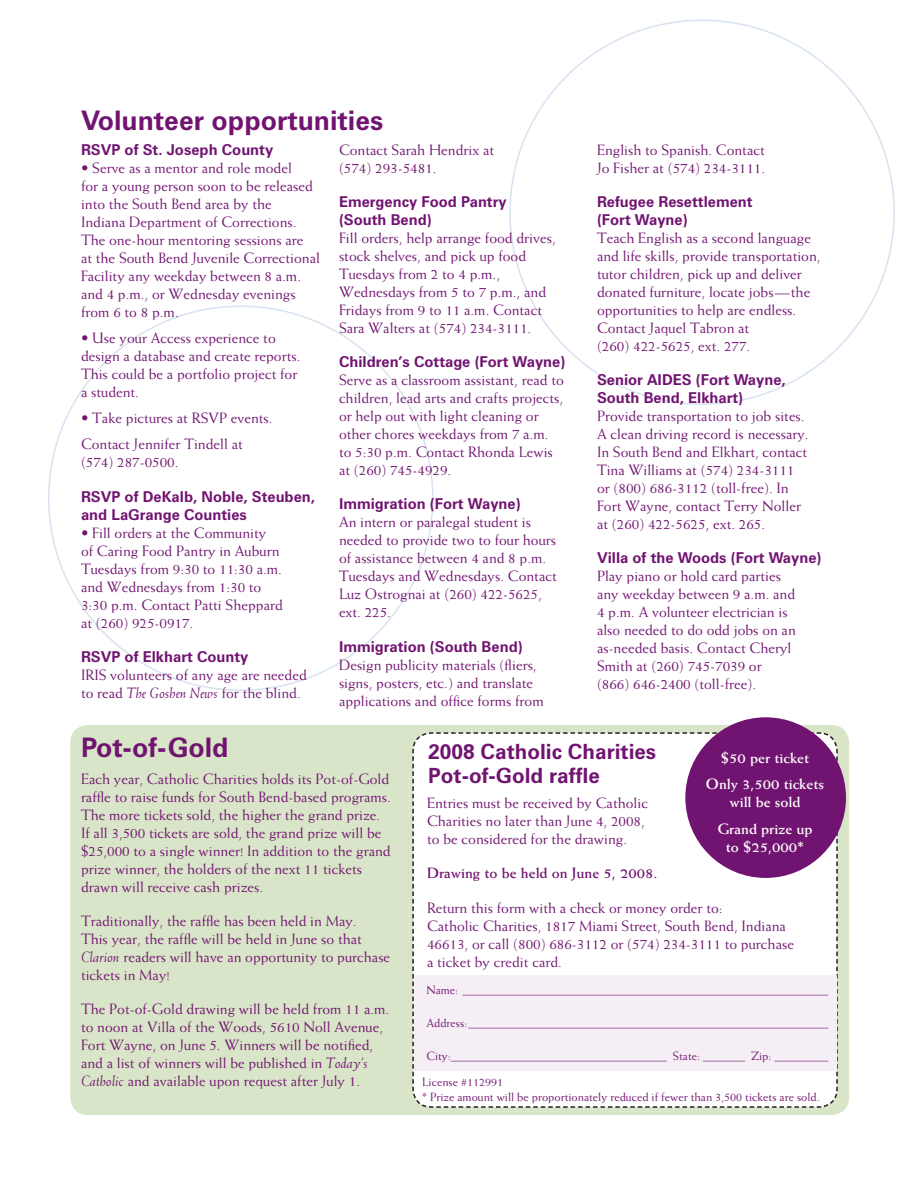
<style>
.page{position:relative;width:918px;height:1188px;background:#fff}
.page>*{position:absolute;margin:0;border:0;box-sizing:border-box;transform-origin:0 0}
.t1{font:700 27px "Zurich BT";color:#711471}
.t2{font:700 21px/23.4px "Zurich BT";color:#711471}
.t3{font:15px/18px "Weiss";color:#711471}
.t4{font:700 15px/18px "Zurich BT";color:#711471}
.t5{font:700 15px/26.1px "Weiss";color:#fff;text-align:center}
.t6{font:700 15px "Weiss";color:#711471}
.t7{font:12px/15px "Weiss";color:#711471}
.s1{font-style:italic}
</style>
<div class="page">
<div style="left:70px;top:725px;width:779px;height:390px;background:#d9e5c8;border-radius:18px"></div>
<div style="left:412px;top:732px;width:426px;height:376px;background:#fff"></div>
<div style="left:685px;top:717px;width:161px;height:161px;background:#711471;border-radius:50%"></div>
<div style="left:414px;top:975px;width:423px;height:96px;background:#f5eff5"></div>
<h1 class="t1" style="left:81px;top:104px;width:304px">Volunteer opportunities</h1>
<p class="t4" style="left:81px;top:141px;width:194px">RSVP of St. Joseph County</p>
<p class="t3" style="left:81px;top:159px;width:241px">• Serve as a mentor and role model<br>for a young person soon to be released into the South Bend area by the<br>Indiana Department of Corrections.<br>The one-hour mentoring sessions are<br>at the South Bend Juvenile Correctional<br>Facility any weekday between 8 a.m. and 4 p.m., or Wednesday evenings from 6 to 8 p.m.</p>
<p class="t3" style="left:81px;top:329px;width:221px">• Use your Access experience to design a database and create reports.<br>This could be a portfolio project for a student.</p>
<p class="t3" style="left:81px;top:405px;width:193px;line-height:26.1px">• Take pictures at RSVP events.<br>Contact Jennifer Tindell at</p>
<p class="t3" style="left:81px;top:453px;width:99px">(574) 287-0500.</p>
<p class="t4" style="left:81px;top:487px;width:236px">RSVP of DeKalb, Noble, Steuben, and LaGrange Counties</p>
<p class="t3" style="left:81px;top:523px;width:203px">• Fill orders at the Community<br>of Caring Food Pantry in Auburn<br>Tuesdays from 9:30 to 11:30 a.m. and Wednesdays from 1:30 to<br>3:30 p.m. Contact Patti Sheppard at (260) 925-0917.</p>
<p class="t4" style="left:81px;top:647px;width:169px">RSVP of Elkhart County</p>
<p class="t3" style="left:81px;top:666px;width:227px">IRIS volunteers of any age are needed to read <span class="s1">The Goshen News</span> for the blind.</p>
<p class="t3" style="left:339px;top:141px;width:157px">Contact Sarah Hendrix at (574) 293-5481.</p>
<p class="t4" style="left:339px;top:193px;width:169px">Emergency Food Pantry (South Bend)</p>
<p class="t3" style="left:339px;top:229px;width:218px">Fill orders, help arrange food drives, stock shelves, and pick up food<br>Tuesdays from 2 to 4 p.m.,<br>Wednesdays from 5 to 7 p.m., and<br>Fridays from 9 to 11 a.m. Contact<br>Sara Walters at (574) 234-3111.</p>
<p class="t4" style="left:339px;top:353px;width:228px">Children’s Cottage (Fort Wayne)</p>
<p class="t3" style="left:339px;top:371px;width:226px">Serve as a classroom assistant, read to children, lead arts and crafts projects, or help out with light cleaning or other chores weekdays from 7 a.m. to 5:30 p.m. Contact Rhonda Lewis at (260) 745-4929.</p>
<p class="t4" style="left:339px;top:495px;width:183px">Immigration (Fort Wayne)</p>
<p class="t3" style="left:339px;top:513px;width:219px">An intern or paralegal student is needed to provide two to four hours of assistance between 4 and 8 p.m.<br>Tuesdays and Wednesdays. Contact<br>Luz Ostrognai at (260) 422-5625, ext. 225.</p>
<p class="t4" style="left:339px;top:637px;width:185px">Immigration (South Bend)</p>
<p class="t3" style="left:339px;top:655px;width:206px">Design publicity materials (fliers, signs, posters, etc.) and translate applications and office forms from</p>
<p class="t3" style="left:597px;top:141px;width:170px">English to Spanish. Contact<br>Jo Fisher at (574) 234-3111.</p>
<p class="t4" style="left:597px;top:193px;width:157px">Refugee Resettlement (Fort Wayne)</p>
<p class="t3" style="left:597px;top:229px;width:225px">Teach English as a second language and life skills, provide transportation, tutor children, pick up and deliver donated furniture, locate jobs—the opportunities to help are endless.<br>Contact Jaquel Tabron at<br>(260) 422-5625, ext. 277.</p>
<p class="t4" style="left:597px;top:371px;width:190px">Senior AIDES (Fort Wayne,<br>South Bend, Elkhart)</p>
<p class="t3" style="left:597px;top:407px;width:213px">Provide transportation to job sites.<br>A clean driving record is necessary.<br>In South Bend and Elkhart, contact Tina Williams at (574) 234-3111 or (800) 686-3112 (toll-free). In Fort Wayne, contact Terry Noller at (260) 422-5625, ext. 265.</p>
<p class="t4" style="left:597px;top:549px;width:226px">Villa of the Woods (Fort Wayne)</p>
<p class="t3" style="left:597px;top:567px;width:200px">Play piano or hold card parties any weekday between 9 a.m. and<br>4 p.m. A volunteer electrician is also needed to do odd jobs on an as-needed basis. Contact Cheryl<br>Smith at (260) 745-7039 or (866) 646-2400 (toll-free).</p>
<h1 class="t1" style="left:81px;top:731px;width:149px">Pot-of-Gold</h1>
<p class="t3" style="left:81px;top:769px;width:312px">Each year, Catholic Charities holds its Pot-of-Gold raffle to raise funds for South Bend-based programs.<br>The more tickets sold, the higher the grand prize.<br>If all 3,500 tickets are sold, the grand prize will be $25,000 to a single winner! In addition to the grand prize winner, the holders of the next 11 tickets drawn will receive cash prizes.</p>
<p class="t3" style="left:81px;top:911px;width:311px">Traditionally, the raffle has been held in May.<br>This year, the raffle will be held in June so that <span class="s1">Clarion</span> readers will have an opportunity to purchase tickets in May!</p>
<p class="t3" style="left:81px;top:1000px;width:310px">The Pot-of-Gold drawing will be held from 11 a.m. to noon at Villa of the Woods, 5610 Noll Avenue, Fort Wayne, on June 5. Winners will be notified, and a list of winners will be published in <span class="s1">Today’s Catholic</span> and available upon request after July 1.</p>
<h2 class="t2" style="left:428px;top:740px;width:230px">2008 Catholic Charities<br>Pot-of-Gold raffle</h2>
<p class="t5" style="left:706px;top:745px;width:120px">$50 per ticket<br>Only 3,500 tickets</p>
<p class="t5" style="left:717px;top:789px;width:97px">will be sold<br>Grand prize up</p>
<p class="t5" style="left:726px;top:833px;width:80px">to $25,000*</p>
<p class="t3" style="left:427px;top:794px;width:222px">Entries must be received by Catholic<br>Charities no later than June 4, 2008, to be considered for the drawing.</p>
<p class="t6" style="left:427px;top:864px;width:232px">Drawing to be held on June 5, 2008.</p>
<p class="t3" style="left:427px;top:898px;width:368px">Return this form with a check or money order to:<br>Catholic Charities, 1817 Miami Street, South Bend, Indiana 46613, or call (800) 686-3112 or (574) 234-3111 to purchase a ticket by credit card.</p>
<p class="t7" style="left:426px;top:983px;width:403px">Name: _____________________________________________________________</p>
<p class="t7" style="left:426px;top:1016px;width:403px">Address:____________________________________________________________</p>
<p class="t7" style="left:426px;top:1049px;width:403px">City:____________________________________ State: _______ Zip: _________</p>
<p class="t7" style="left:422px;top:1074px;width:399px">License #112991<br>* Prize amount will be proportionately reduced if fewer than 3,500 tickets are sold.</p>
</div>
